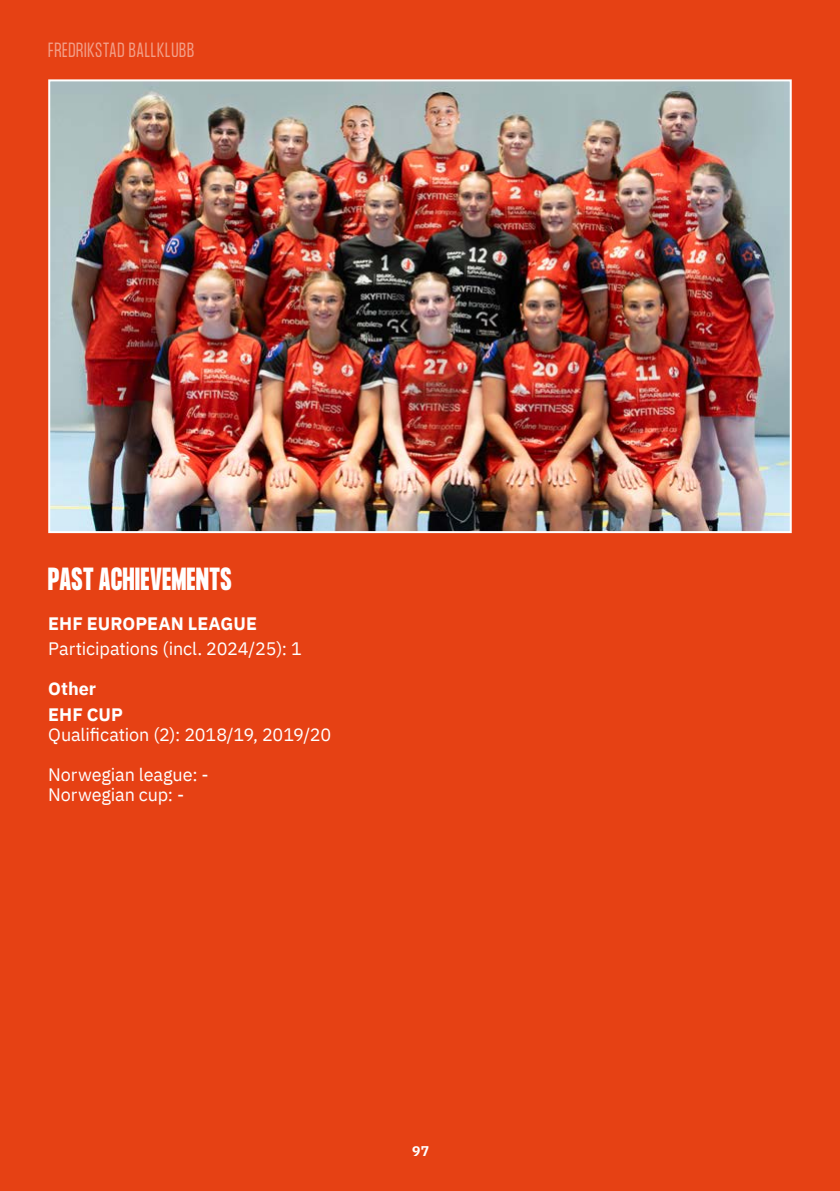
<style>
.page{position:relative;width:840px;height:1191px;background:#fff}
.page>*{position:absolute;margin:0;border:0;box-sizing:border-box;transform-origin:0 0}
.t1{font:700 28px "Formula Condensed";letter-spacing:.025em;color:#fff}
.t2{font:18px/20px "IBM Plex Sans";letter-spacing:-.005em;color:#fff}
.t3{font:700 18px/25.6px "IBM Plex Sans";letter-spacing:.005em;color:#fff}
.t4{font:300 18px "Formula Condensed";letter-spacing:.035em;color:#fff}
.t5{font:700 14px "IBM Plex Sans";color:#fff}
</style>
<div class="page">
<div style="left:0;top:0;width:839px;height:1191px;background:#e64114"></div>
<img style="left:51px;top:82px;width:737px;height:448px">
<div style="left:48px;top:79px;width:743px;height:454px;border:2px solid #fff"></div>
<p class="t4" style="left:48px;top:39px;width:147px">FREDRIKSTAD BALLKLUBB</p>
<h1 class="t1" style="left:48px;top:562px;width:185px">PAST ACHIEVEMENTS</h1>
<p class="t3" style="left:48px;top:609px;width:210px">EHF EUROPEAN LEAGUE</p>
<p class="t2" style="left:48px;top:637px;width:255px">Participations (incl. 2024/25): 1</p>
<p class="t3" style="left:48px;top:674px;width:76px">Other<br>EHF CUP</p>
<p class="t2" style="left:48px;top:723px;width:284px">Qualification (2): 2018/19, 2019/20</p>
<p class="t2" style="left:48px;top:763px;width:162px">Norwegian league: -<br>Norwegian cup: -</p>
<p class="t5" style="left:412px;top:1139px;width:18px">97</p>
</div>
